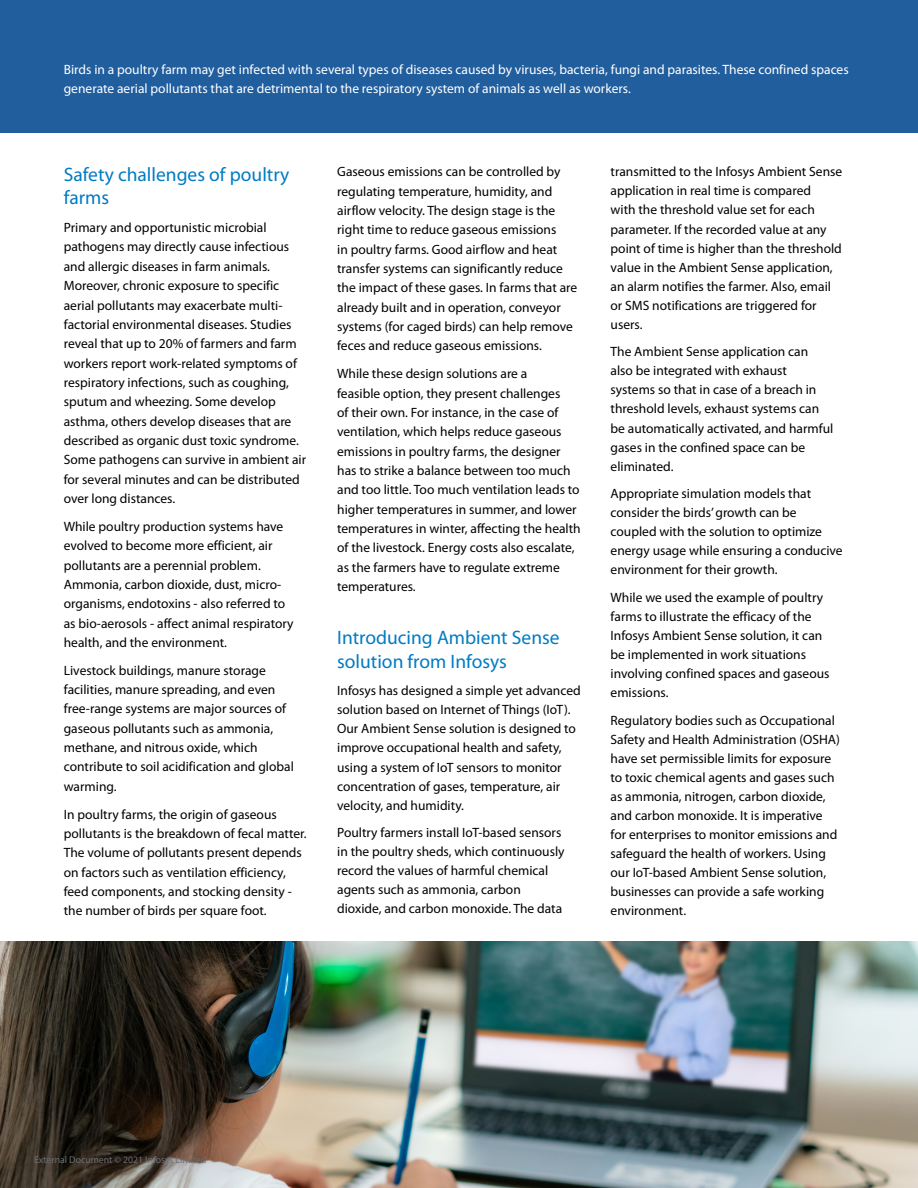
<style>
.page{position:relative;width:918px;height:1188px;background:#fff}
.page>*{position:absolute;margin:0;border:0;box-sizing:border-box;transform-origin:0 0}
.t1{font:19.5px/23.4px "Myriad Pro";color:#007cc3}
.t2{font:13.5px/19.4px "Myriad Pro";color:#000}
.t3{font:13.5px/19.4px "Myriad Pro";color:#fff}
.t4{font:9.75px "Myriad Pro";color:#6d6e71}
</style>
<div class="page">
<img style="left:0;top:941px;width:918px;height:247px">
<div style="left:0;top:0;width:918px;height:132px;background:#215e9e"></div>
<p class="t3" style="left:64px;top:59px;width:786px">Birds in a poultry farm may get infected with several types of diseases caused by viruses, bacteria, fungi and parasites. These confined spaces generate aerial pollutants that are detrimental to the respiratory system of animals as well as workers.</p>
<h1 class="t1" style="left:64px;top:162px;width:227px">Safety challenges of poultry farms</h1>
<p class="t2" style="left:64px;top:218px;width:244px">Primary and opportunistic microbial pathogens may directly cause infectious and allergic diseases in farm animals.<br>Moreover, chronic exposure to specific aerial pollutants may exacerbate multi&shy;factorial environmental diseases. Studies reveal that up to 20% of farmers and farm workers report work-related symptoms of respiratory infections, such as coughing, sputum and wheezing. Some develop asthma, others develop diseases that are described as organic dust toxic syndrome.<br>Some pathogens can survive in ambient air for several minutes and can be distributed over long distances.</p>
<p class="t2" style="left:64px;top:516px;width:231px">While poultry production systems have evolved to become more efficient, air pollutants are a perennial problem.<br>Ammonia, carbon dioxide, dust, micro&shy;organisms, endotoxins - also referred to as bio-aerosols - affect animal respiratory health, and the environment.</p>
<p class="t2" style="left:64px;top:660px;width:232px">Livestock buildings, manure storage facilities, manure spreading, and even free-range systems are major sources of gaseous pollutants such as ammonia, methane, and nitrous oxide, which contribute to soil acidification and global warming.</p>
<p class="t2" style="left:64px;top:804px;width:244px">In poultry farms, the origin of gaseous pollutants is the breakdown of fecal matter.<br>The volume of pollutants present depends on factors such as ventilation efficiency, feed components, and stocking density - the number of birds per square foot.</p>
<p class="t2" style="left:337px;top:162px;width:242px">Gaseous emissions can be controlled by regulating temperature, humidity, and airflow velocity. The design stage is the right time to reduce gaseous emissions<br>in poultry farms. Good airflow and heat transfer systems can significantly reduce the impact of these gases. In farms that are already built and in operation, conveyor systems (for caged birds) can help remove feces and reduce gaseous emissions.</p>
<p class="t2" style="left:337px;top:364px;width:245px">While these design solutions are a<br>feasible option, they present challenges<br>of their own. For instance, in the case of ventilation, which helps reduce gaseous emissions in poultry farms, the designer has to strike a balance between too much and too little. Too much ventilation leads to higher temperatures in summer, and lower temperatures in winter, affecting the health of the livestock. Energy costs also escalate, as the farmers have to regulate extreme temperatures.</p>
<h1 class="t1" style="left:337px;top:626px;width:224px">Introducing Ambient Sense solution from Infosys</h1>
<p class="t2" style="left:337px;top:681px;width:245px">Infosys has designed a simple yet advanced solution based on Internet of Things (IoT).<br>Our Ambient Sense solution is designed to improve occupational health and safety, using a system of IoT sensors to monitor concentration of gases, temperature, air velocity, and humidity.</p>
<p class="t2" style="left:337px;top:823px;width:229px">Poultry farmers install IoT-based sensors in the poultry sheds, which continuously record the values of harmful chemical agents such as ammonia, carbon dioxide, and carbon monoxide. The data</p>
<p class="t2" style="left:611px;top:162px;width:233px">transmitted to the Infosys Ambient Sense application in real time is compared<br>with the threshold value set for each parameter. If the recorded value at any point of time is higher than the threshold value in the Ambient Sense application, an alarm notifies the farmer. Also, email or SMS notifications are triggered for users.</p>
<p class="t2" style="left:611px;top:342px;width:224px">The Ambient Sense application can also be integrated with exhaust systems so that in case of a breach in threshold levels, exhaust systems can be automatically activated, and harmful gases in the confined space can be eliminated.</p>
<p class="t2" style="left:611px;top:484px;width:234px">Appropriate simulation models that consider the birds’ growth can be coupled with the solution to optimize energy usage while ensuring a conducive environment for their growth.</p>
<p class="t2" style="left:611px;top:588px;width:220px">While we used the example of poultry farms to illustrate the efficacy of the Infosys Ambient Sense solution, it can be implemented in work situations involving confined spaces and gaseous emissions.</p>
<p class="t2" style="left:611px;top:710px;width:231px">Regulatory bodies such as Occupational Safety and Health Administration (OSHA) have set permissible limits for exposure to toxic chemical agents and gases such as ammonia, nitrogen, carbon dioxide, and carbon monoxide. It is imperative for enterprises to monitor emissions and safeguard the health of workers. Using our IoT-based Ambient Sense solution, businesses can provide a safe working environment.</p>
<p class="t4" style="left:34px;top:1154px;width:174px">External Document © 2021 Infosys Limited</p>
</div>
